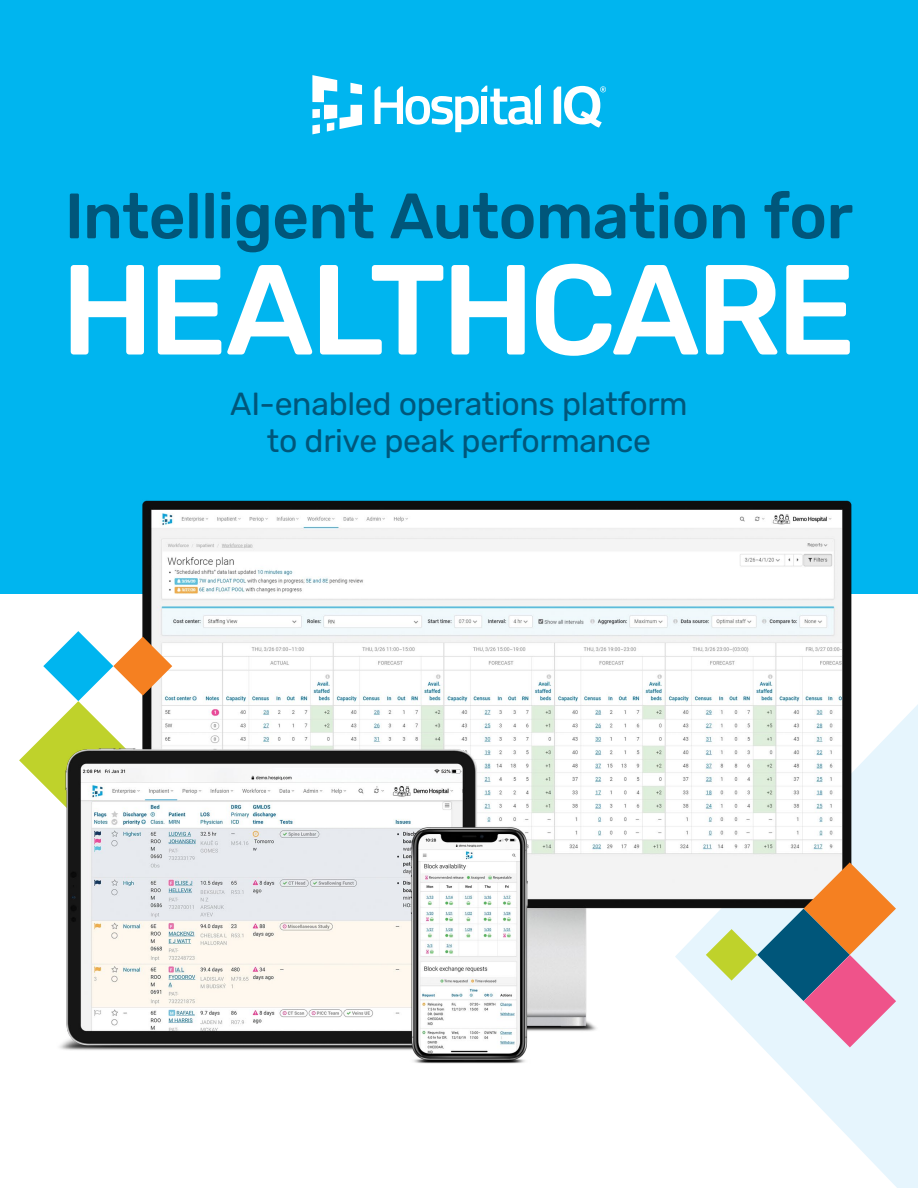
<style>
.page{position:relative;width:918px;height:1188px;background:#fff}
.page>*{position:absolute;margin:0;border:0;box-sizing:border-box;transform-origin:0 0}
.t1{font:500 127.8px "Rubik";letter-spacing:-.04em;color:#fff}
.t2{font:500 63.9px "Rubik";letter-spacing:-.01em;color:#00567a}
.t3{font:31.95px/36.6px "Rubik";letter-spacing:-.01em;color:#00567a;text-align:center}
</style>
<div class="page">
<div style="left:0;top:0;width:918px;height:594px;background:#00b5ef"></div>
<svg style="left:799px;top:704px;width:119px;height:484px;fill:#e6f5fd"></svg>
<svg style="left:312px;top:75px;width:50px;height:59px"></svg>
<svg style="left:554px;top:86px;width:52px;height:42px"></svg>
<svg style="left:374px;top:85px;width:167px;height:47px"></svg>
<img style="left:59px;top:500px;width:805px;height:585px">
<svg style="left:706px;top:862px;width:190px;height:185px"></svg>
<svg style="left:19px;top:631px;width:153px;height:189px"></svg>
<h2 class="t2" style="left:65px;top:180px;width:790px">Intelligent Automation for</h2>
<h1 class="t1" style="left:61px;top:239px;width:797px">HEALTHCARE</h1>
<p class="t3" style="left:230px;top:386px;width:459px">AI-enabled operations platform to drive peak performance</p>
</div>
